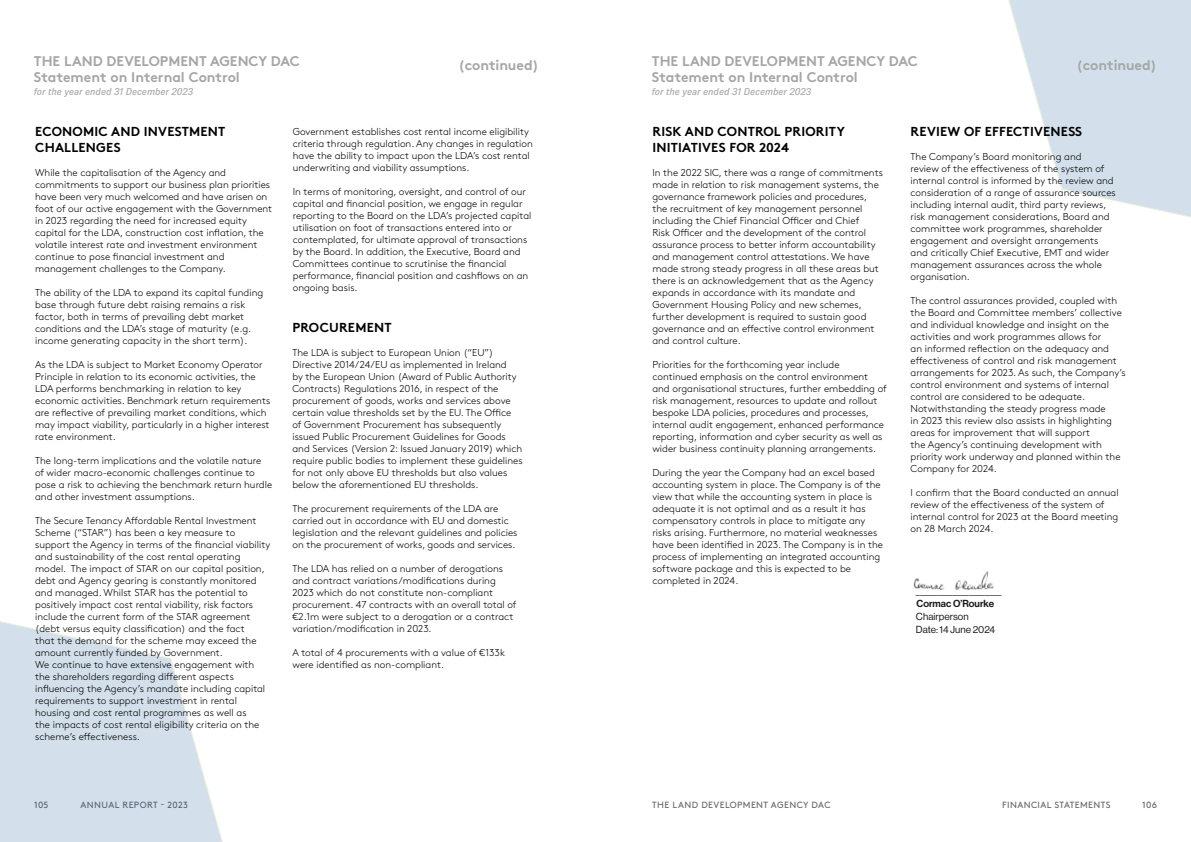
<style>
.page{position:relative;width:1191px;height:842px;background:#fff}
.page>*{position:absolute;margin:0;border:0;box-sizing:border-box;transform-origin:0 0}
.t1{font:700 14px/16px "Brown";color:#a6a6a6}
.t2{font:700 13px/16px "Brown";letter-spacing:.015em;color:#000}
.t3{font:300 10px/12px "Brown";color:#000}
.t4{font:italic 500 10px "Brown Pro";color:#a6a6a6}
.t5{font:10px/13px "N Haas Grotesk DS Pro 55 Rg";color:#1a1a1a}
.t6{font:10px "N Haas Grotesk DS Pro 65 Md";color:#1a1a1a}
.t7{font:9px "Brown";letter-spacing:.045em;color:#666}
</style>
<div class="page">
<img style="left:913px;top:571px;width:81px;height:20px">
<svg style="left:0;top:621px;width:223px;height:221px"></svg>
<svg style="left:1008px;top:0;width:183px;height:218px"></svg>
<h1 class="t1" style="left:34px;top:52px;width:267px">THE LAND DEVELOPMENT AGENCY DAC<br>Statement on Internal Control</h1>
<p class="t4" style="left:34px;top:86px;width:161px">for the year ended 31 December 2023</p>
<h1 class="t1" style="left:652px;top:52px;width:267px">THE LAND DEVELOPMENT AGENCY DAC<br>Statement on Internal Control</h1>
<p class="t4" style="left:652px;top:86px;width:161px">for the year ended 31 December 2023</p>
<h1 class="t1" style="left:458px;top:56px;width:82px">(continued)</h1>
<h1 class="t1" style="left:1076px;top:56px;width:82px">(continued)</h1>
<h2 class="t2" style="left:35px;top:122px;width:192px">ECONOMIC AND INVESTMENT<br>CHALLENGES</h2>
<p class="t3" style="left:35px;top:166px;width:239px">While the capitalisation of the Agency and commitments to support our business plan priorities have been very much welcomed and have arisen on foot of our active engagement with the Government in 2023 regarding the need for increased equity capital for the LDA, construction cost inflation, the volatile interest rate and investment environment continue to pose financial investment and management challenges to the Company.</p>
<p class="t3" style="left:35px;top:286px;width:230px">The ability of the LDA to expand its capital funding base through future debt raising remains a risk factor, both in terms of prevailing debt market conditions and the LDA’s stage of maturity (e.g. income generating capacity in the short term).</p>
<p class="t3" style="left:35px;top:358px;width:237px">As the LDA is subject to Market Economy Operator Principle in relation to its economic activities, the LDA performs benchmarking in relation to key economic activities. Benchmark return requirements are reflective of prevailing market conditions, which may impact viability, particularly in a higher interest rate environment.</p>
<p class="t3" style="left:35px;top:454px;width:239px">The long-term implications and the volatile nature of wider macro-economic challenges continue to pose a risk to achieving the benchmark return hurdle and other investment assumptions.</p>
<p class="t3" style="left:35px;top:514px;width:237px">The Secure Tenancy Affordable Rental Investment Scheme (“STAR”) has been a key measure to support the Agency in terms of the financial viability and sustainability of the cost rental operating model. The impact of STAR on our capital position, debt and Agency gearing is constantly monitored and managed. Whilst STAR has the potential to positively impact cost rental viability, risk factors include the current form of the STAR agreement (debt versus equity classification) and the fact<br>that the demand for the scheme may exceed the amount currently funded by Government.<br>We continue to have extensive engagement with the shareholders regarding different aspects influencing the Agency’s mandate including capital requirements to support investment in rental housing and cost rental programmes as well as<br>the impacts of cost rental eligibility criteria on the scheme’s effectiveness.</p>
<p class="t3" style="left:293px;top:124px;width:242px">Government establishes cost rental income eligibility criteria through regulation. Any changes in regulation have the ability to impact upon the LDA’s cost rental underwriting and viability assumptions.</p>
<p class="t3" style="left:293px;top:184px;width:240px">In terms of monitoring, oversight, and control of our capital and financial position, we engage in regular reporting to the Board on the LDA’s projected capital utilisation on foot of transactions entered into or contemplated, for ultimate approval of transactions by the Board. In addition, the Executive, Board and Committees continue to scrutinise the financial performance, financial position and cashflows on an ongoing basis.</p>
<h2 class="t2" style="left:292px;top:318px;width:101px">PROCUREMENT</h2>
<p class="t3" style="left:292px;top:345px;width:232px">The LDA is subject to European Union (“EU”)<br>Directive 2014/24/EU as implemented in Ireland<br>by the European Union (Award of Public Authority Contracts) Regulations 2016, in respect of the procurement of goods, works and services above certain value thresholds set by the EU. The Office of Government Procurement has subsequently issued Public Procurement Guidelines for Goods and Services (Version 2: Issued January 2019) which require public bodies to implement these guidelines for not only above EU thresholds but also values below the aforementioned EU thresholds.</p>
<p class="t3" style="left:292px;top:501px;width:227px">The procurement requirements of the LDA are carried out in accordance with EU and domestic legislation and the relevant guidelines and policies on the procurement of works, goods and services.</p>
<p class="t3" style="left:292px;top:561px;width:226px">The LDA has relied on a number of derogations and contract variations/modifications during 2023 which do not constitute non-compliant procurement. 47 contracts with an overall total of €2.1m were subject to a derogation or a contract variation/modification in 2023.</p>
<p class="t3" style="left:292px;top:645px;width:214px">A total of 4 procurements with a value of €133k were identified as non-compliant.</p>
<h2 class="t2" style="left:652px;top:122px;width:194px">RISK AND CONTROL PRIORITY<br>INITIATIVES FOR 2024</h2>
<p class="t3" style="left:652px;top:166px;width:232px">In the 2022 SIC, there was a range of commitments made in relation to risk management systems, the governance framework policies and procedures, the recruitment of key management personnel including the Chief Financial Officer and Chief<br>Risk Officer and the development of the control assurance process to better inform accountability and management control attestations. We have made strong steady progress in all these areas but there is an acknowledgement that as the Agency expands in accordance with its mandate and Government Housing Policy and new schemes, further development is required to sustain good governance and an effective control environment and control culture.</p>
<p class="t3" style="left:652px;top:358px;width:236px">Priorities for the forthcoming year include continued emphasis on the control environment and organisational structures, further embedding of risk management, resources to update and rollout bespoke LDA policies, procedures and processes, internal audit engagement, enhanced performance reporting, information and cyber security as well as wider business continuity planning arrangements.</p>
<p class="t3" style="left:652px;top:466px;width:232px">During the year the Company had an excel based accounting system in place. The Company is of the view that while the accounting system in place is adequate it is not optimal and as a result it has compensatory controls in place to mitigate any risks arising. Furthermore, no material weaknesses have been identified in 2023. The Company is in the process of implementing an integrated accounting software package and this is expected to be completed in 2024.</p>
<h2 class="t2" style="left:910px;top:122px;width:173px">REVIEW OF EFFECTIVENESS</h2>
<p class="t3" style="left:910px;top:150px;width:207px">The Company’s Board monitoring and<br>review of the effectiveness of the system of internal control is informed by the review and consideration of a range of assurance sources including internal audit, third party reviews, risk management considerations, Board and committee work programmes, shareholder engagement and oversight arrangements and critically Chief Executive, EMT and wider management assurances across the whole organisation.</p>
<p class="t3" style="left:910px;top:294px;width:217px">The control assurances provided, coupled with the Board and Committee members’ collective and individual knowledge and insight on the activities and work programmes allows for<br>an informed reflection on the adequacy and effectiveness of control and risk management arrangements for 2023. As such, the Company’s control environment and systems of internal control are considered to be adequate.<br>Notwithstanding the steady progress made<br>in 2023 this review also assists in highlighting areas for improvement that will support<br>the Agency’s continuing development with priority work underway and planned within the Company for 2024.</p>
<p class="t3" style="left:910px;top:486px;width:210px">I confirm that the Board conducted an annual review of the effectiveness of the system of internal control for 2023 at the Board meeting on 28 March 2024.</p>
<p class="t5" style="left:916px;top:584px;width:87px">_____________________</p>
<p class="t6" style="left:916px;top:598px;width:79px">Cormac O’Rourke</p>
<p class="t5" style="left:916px;top:610px;width:81px">Chairperson<br>Date: 14 June 2024</p>
<p class="t7" style="left:34px;top:798px;width:16px">105</p>
<p class="t7" style="left:80px;top:798px;width:109px">ANNUAL REPORT - 2023</p>
<p class="t7" style="left:652px;top:798px;width:180px">THE LAND DEVELOPMENT AGENCY DAC</p>
<p class="t7" style="left:1002px;top:798px;width:110px">FINANCIAL STATEMENTS</p>
<p class="t7" style="left:1142px;top:798px;width:16px">106</p>
</div>
